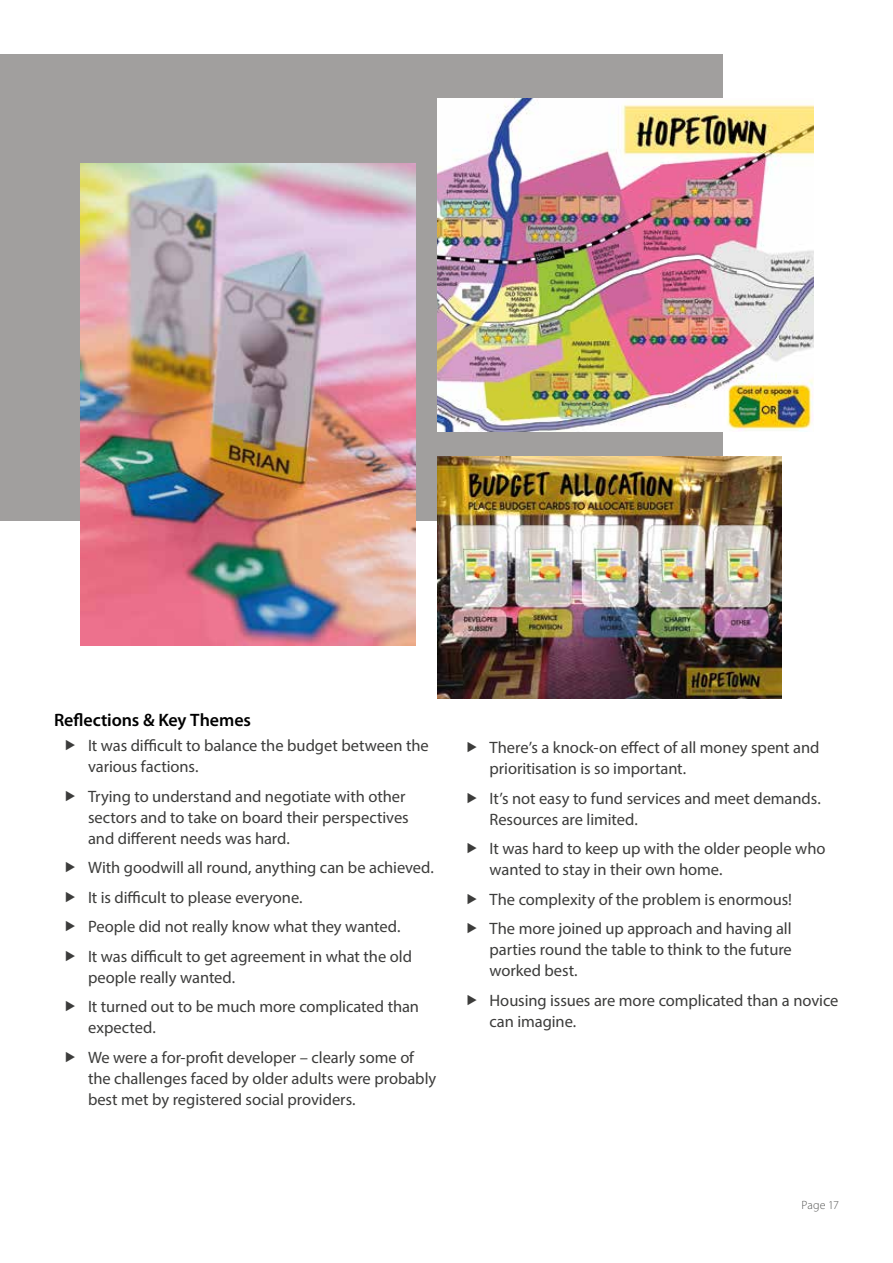
<style>
.page{position:relative;width:893px;height:1263px;background:#fff}
.page>*{position:absolute;margin:0;border:0;box-sizing:border-box;transform-origin:0 0}
.t1{font:600 18px "Myriad Pro";letter-spacing:-.005em;color:#000}
.t2{font:16.5px/21px "Myriad Pro";letter-spacing:-.005em;color:#3c3c3b}
.t3{font:300 12px "Myriad Pro";letter-spacing:.005em;color:#575756}
</style>
<div class="page">
<div style="left:0;top:54px;width:723px;height:466px;background:#a19f9e"></div>
<img style="left:437px;top:99px;width:377px;height:332px">
<img style="left:81px;top:163px;width:335px;height:483px">
<img style="left:437px;top:456px;width:345px;height:243px">
<p class="t1" style="left:54px;top:708px;width:199px">Reflections &amp; Key Themes</p>
<p class="t2" style="left:88px;top:735px;width:342px">It was difficult to balance the budget between the various factions.</p>
<p class="t2" style="left:88px;top:785px;width:322px">Trying to understand and negotiate with other sectors and to take on board their perspectives and different needs was hard.</p>
<p class="t2" style="left:88px;top:853px;width:347px;line-height:29.5px">With goodwill all round, anything can be achieved.<br>It is difficult to please everyone.<br>People did not really know what they wanted.<br>It was difficult to get agreement in what the old</p>
<p class="t2" style="left:88px;top:962px;width:333px;line-height:29.5px">people really wanted.<br>It turned out to be much more complicated than</p>
<p class="t2" style="left:88px;top:1013px;width:328px;line-height:29.5px">expected.<br>We were a for-profit developer – clearly some of</p>
<p class="t2" style="left:88px;top:1067px;width:350px">the challenges faced by older adults were probably best met by registered social providers.</p>
<p class="t2" style="left:489px;top:737px;width:331px">There’s a knock-on effect of all money spent and prioritisation is so important.</p>
<p class="t2" style="left:489px;top:787px;width:333px">It’s not easy to fund services and meet demands.<br>Resources are limited.</p>
<p class="t2" style="left:489px;top:838px;width:338px">It was hard to keep up with the older people who wanted to stay in their own home.</p>
<p class="t2" style="left:489px;top:884px;width:304px;line-height:29.5px">The complexity of the problem is enormous!<br>The more joined up approach and having all</p>
<p class="t2" style="left:489px;top:939px;width:304px">parties round the table to think to the future worked best.</p>
<p class="t2" style="left:489px;top:989px;width:350px">Housing issues are more complicated than a novice can imagine.</p>
<p class="t3" style="left:801px;top:1198px;width:39px">Page 17</p>
</div>
